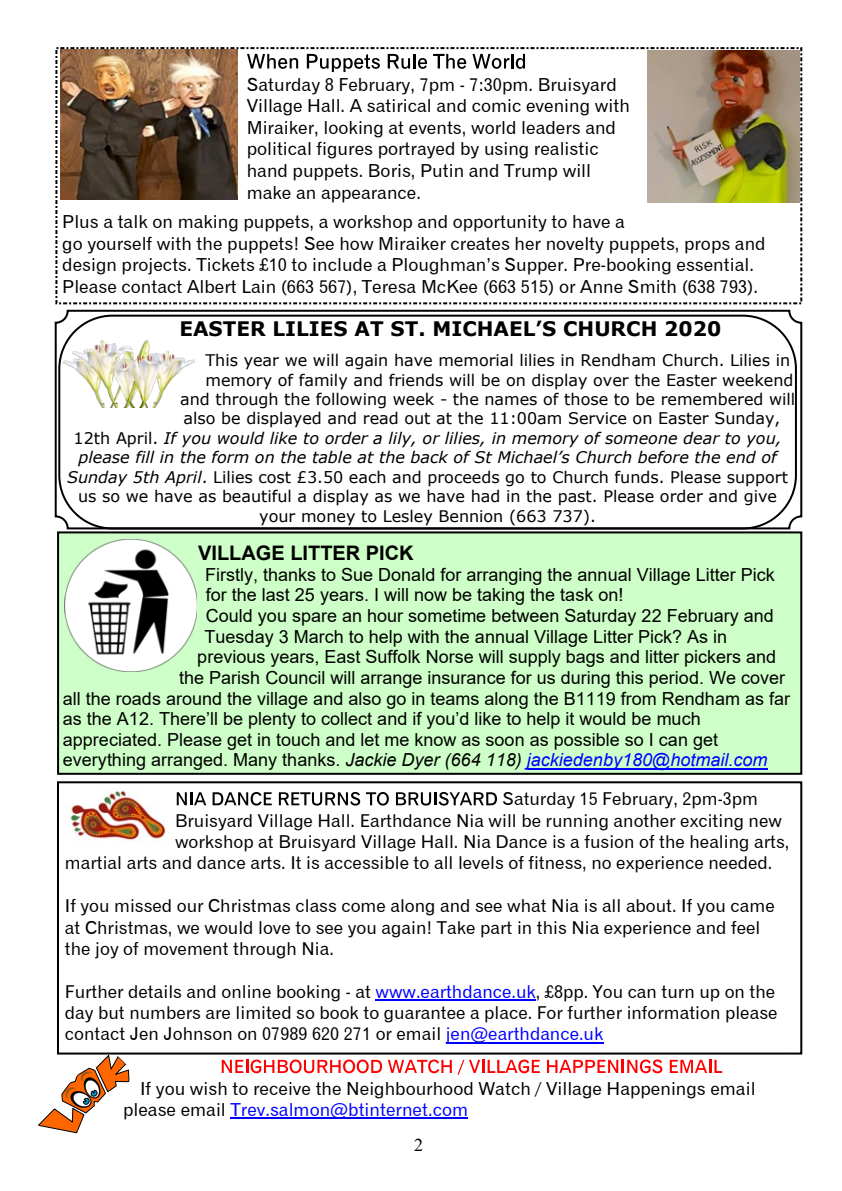
<style>
.page{position:relative;width:842px;height:1191px;background:#fff}
.page>*{position:absolute;margin:0;border:0;box-sizing:border-box;transform-origin:0 0}
.t1{font:700 20px "Verdana";color:#000}
.t2{font:700 20px "Arial";color:#000}
.t3{font:18px "Arial";color:#000}
.t4{font:18px/21.6px "Gothic 720 BT Roman B";color:#000}
.t5{font:18px "Times New Roman";color:#000}
.t6{font:17.8px/21.4px "Gothic 720 BT Roman B";color:#000}
.t7{font:16px "Verdana";color:#000}
.t8{font:italic 16px "Verdana";color:#000}
.s1{font-style:normal}
.s2{font-style:italic}
.s3{font-style:italic;color:#00f}
.s4{color:#00f}
</style>
<div class="page">
<div style="left:55px;top:47px;width:747px;height:257px;background:#fff;border:2px dashed #000"></div>
<svg style="left:247px;top:54px;width:51px;height:15px"></svg>
<svg style="left:307px;top:54px;width:73px;height:18px"></svg>
<svg style="left:388px;top:54px;width:22px;height:15px"></svg>
<hr style="left:413px;top:54px;width:3px;height:14px;background:#000">
<svg style="left:418px;top:58px;width:9px;height:11px"></svg>
<svg style="left:433px;top:54px;width:33px;height:15px"></svg>
<svg style="left:472px;top:54px;width:53px;height:15px"></svg>
<div style="left:57px;top:781px;width:745px;height:273px;background:#fff;border:2px solid #000"></div>
<svg style="left:177px;top:792px;width:29px;height:13px"></svg>
<svg style="left:213px;top:792px;width:59px;height:13px"></svg>
<svg style="left:279px;top:792px;width:81px;height:13px"></svg>
<svg style="left:366px;top:792px;width:23px;height:13px"></svg>
<svg style="left:396px;top:792px;width:101px;height:13px"></svg>
<hr style="left:375px;top:999px;width:161px;height:1px;background:#00f">
<hr style="left:446px;top:1042px;width:157px;height:1px;background:#00f">
<div style="left:55px;top:310px;width:747px;height:219px;background:#fff;border:2px solid #000;border-radius:12px"></div>
<div style="left:58px;top:315px;width:739px;height:214px;border:2px solid #000;border-radius:53px"></div>
<div style="left:57px;top:531px;width:745px;height:244px;background:#cfffc8;border:2px solid #000"></div>
<hr style="left:527px;top:768px;width:240px;height:1px;background:#00f">
<img style="left:62px;top:317px;width:134px;height:90px">
<img style="left:65px;top:539px;width:131px;height:132px">
<svg style="left:222px;top:1059px;width:160px;height:14px"></svg>
<svg style="left:388px;top:1059px;width:152px;height:15px"></svg>
<svg style="left:547px;top:1059px;width:115px;height:14px"></svg>
<svg style="left:670px;top:1059px;width:52px;height:14px"></svg>
<hr style="left:230px;top:1117px;width:238px;height:2px;background:#00f">
<svg style="left:38px;top:1053px;width:92px;height:80px"></svg>
<img style="left:60px;top:50px;width:178px;height:150px">
<img style="left:647px;top:50px;width:152px;height:152px">
<img style="left:70px;top:790px;width:96px;height:52px">
<p class="t4" style="left:247px;top:75px;width:385px">Saturday 8 February, 7pm - 7:30pm. Bruisyard Village Hall. A satirical and comic evening with Miraiker, looking at events, world leaders and political figures portrayed by using realistic hand puppets. Boris, Putin and Trump will make an appearance.</p>
<p class="t4" style="left:62px;top:213px;width:705px">Plus a talk on making puppets, a workshop and opportunity to have a<br>go yourself with the puppets! See how Miraiker creates her novelty puppets, props and design projects. Tickets £10 to include a Ploughman’s Supper. Pre-booking essential.<br>Please contact Albert Lain (663 567), Teresa McKee (663 515) or Anne Smith (638 793).</p>
<p class="t1" style="left:179px;top:320px;width:543px">EASTER LILIES AT ST. MICHAEL’S CHURCH 2020</p>
<p class="t7" style="left:205px;top:354px;width:586px">This year we will again have memorial lilies in Rendham Church. Lilies in</p>
<p class="t7" style="left:205px;top:373px;width:589px">memory of family and friends will be on display over the Easter weekend</p>
<p class="t7" style="left:180px;top:393px;width:617px">and through the following week - the names of those to be remembered will</p>
<p class="t7" style="left:184px;top:412px;width:598px">also be displayed and read out at the 11:00am Service on Easter Sunday,</p>
<p class="t8" style="left:74px;top:432px;width:709px"><span class="s1">12th April.</span> If you would like to order a lily, or lilies, in memory of someone dear to you,</p>
<p class="t8" style="left:78px;top:451px;width:700px">please fill in the form on the table at the back of St Michael’s Church before the end of</p>
<p class="t7" style="left:67px;top:470px;width:722px"><span class="s2">Sunday 5th April</span>. Lilies cost £3.50 each and proceeds go to Church funds. Please support</p>
<p class="t7" style="left:78px;top:490px;width:700px">us so we have as beautiful a display as we have had in the past. Please order and give</p>
<p class="t7" style="left:259px;top:509px;width:338px">your money to Lesley Bennion (663 737).</p>
<p class="t2" style="left:198px;top:545px;width:217px">VILLAGE LITTER PICK</p>
<p class="t3" style="left:205px;top:567px;width:571px">Firstly, thanks to Sue Donald for arranging the annual Village Litter Pick</p>
<p class="t3" style="left:206px;top:588px;width:419px">for the last 25 years. I will now be taking the task on!</p>
<p class="t3" style="left:206px;top:609px;width:569px">Could you spare an hour sometime between Saturday 22 February and</p>
<p class="t3" style="left:205px;top:629px;width:524px">Tuesday 3 March to help with the annual Village Litter Pick? As in</p>
<p class="t3" style="left:197px;top:650px;width:580px">previous years, East Suffolk Norse will supply bags and litter pickers and</p>
<p class="t3" style="left:179px;top:671px;width:607px">the Parish Council will arrange insurance for us during this period. We cover</p>
<p class="t3" style="left:63px;top:691px;width:729px">all the roads around the village and also go in teams along the B1119 from Rendham as far</p>
<p class="t3" style="left:63px;top:712px;width:639px">as the A12. There’ll be plenty to collect and if you’d like to help it would be much</p>
<p class="t3" style="left:63px;top:732px;width:657px">appreciated. Please get in touch and let me know as soon as possible so I can get</p>
<p class="t3" style="left:63px;top:753px;width:706px">everything arranged. Many thanks. <span class="s2">Jackie Dyer (664 118)</span> <span class="s3">jackiedenby180@hotmail.com</span></p>
<p class="t6" style="left:502px;top:790px;width:257px">Saturday 15 February, 2pm-3pm</p>
<p class="t6" style="left:175px;top:811px;width:608px">Bruisyard Village Hall. Earthdance Nia will be running another exciting new</p>
<p class="t6" style="left:175px;top:832px;width:616px">workshop at Bruisyard Village Hall. Nia Dance is a fusion of the healing arts,</p>
<p class="t6" style="left:65px;top:854px;width:709px">martial arts and dance arts. It is accessible to all levels of fitness, no experience needed.</p>
<p class="t6" style="left:65px;top:896px;width:711px">If you missed our Christmas class come along and see what Nia is all about. If you came at Christmas, we would love to see you again! Take part in this Nia experience and feel the joy of movement through Nia.</p>
<p class="t6" style="left:65px;top:982px;width:714px">Further details and online booking - at <span class="s4">www.earthdance.uk</span>, £8pp. You can turn up on the day but numbers are limited so book to guarantee a place. For further information please contact Jen Johnson on 07989 620 271 or email <span class="s4">jen@earthdance.uk</span></p>
<p class="t4" style="left:123px;top:1079px;width:634px;text-indent:17px">If you wish to receive the Neighbourhood Watch / Village Happenings email please email <span class="s4">Trev.salmon@btinternet.com</span></p>
<p class="t5" style="left:414px;top:1138px;width:10px">2</p>
</div>
